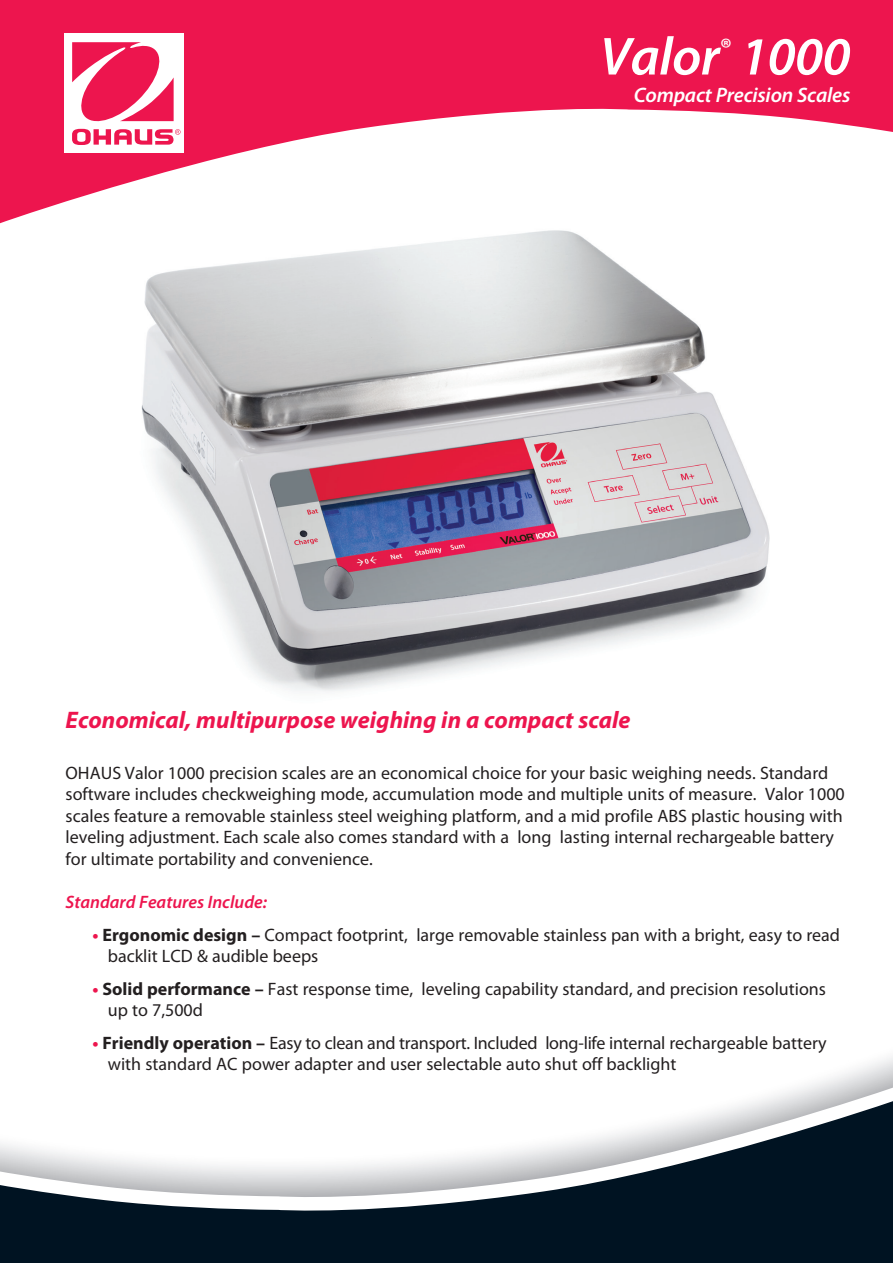
<style>
.page{position:relative;width:893px;height:1263px;background:#fff}
.page>*{position:absolute;margin:0;border:0;box-sizing:border-box;transform-origin:0 0}
.Cover_Product_Name{font:italic 600 54px "Myriad Pro";letter-spacing:-.01em;color:#fff}
.t1{font:italic 700 24px "Myriad Pro";color:#ed154e}
.Cover_Product_Sub_Ti{font:italic 600 21px "Myriad Pro";letter-spacing:-.01em;color:#fff}
.t2{font:18px/21.6px "Myriad Pro";color:#231f20}
.t3{font:italic 600 18px "Myriad Pro";color:#ed154e}
.s1{font-weight:700;color:#ed154e}
.s2{font-weight:700}
</style>
<div class="page">
<img style="left:141px;top:233px;width:629px;height:459px">
<svg style="left:0;top:0;width:893px;height:233px;fill:#ed154e"></svg>
<div style="left:64px;top:34px;width:119px;height:119px;background:#fff"></div>
<svg style="left:72px;top:42px;width:109px;height:103px"></svg>
<svg style="left:795px;top:1071px;width:98px;height:14px"></svg>
<svg style="left:0;top:1085px;width:893px;height:178px"></svg>
<p class="Cover_Product_Name" style="left:600px;top:22px;width:252px">Valor<sup>®</sup> 1000</p>
<p class="Cover_Product_Sub_Ti" style="left:634px;top:81px;width:218px">Compact Precision Scales</p>
<p class="t1" style="left:66px;top:704px;width:566px">Economical, multipurpose weighing in a compact scale</p>
<p class="t2" style="left:66px;top:761px;width:781px">OHAUS Valor 1000 precision scales are an economical choice for your basic weighing needs. Standard software includes checkweighing mode, accumulation mode and multiple units of measure. Valor 1000 scales feature a removable stainless steel weighing platform, and a mid profile ABS plastic housing with leveling adjustment. Each scale also comes standard with a long lasting internal rechargeable battery for ultimate portability and convenience.</p>
<p class="t3" style="left:66px;top:891px;width:203px">Standard Features Include:</p>
<p class="t2" style="left:108px;top:923px;width:734px;text-indent:-15px"><span class="s1">•</span> <span class="s2">Ergonomic design –</span> Compact footprint, large removable stainless pan with a bright, easy to read backlit LCD &amp; audible beeps</p>
<p class="t2" style="left:108px;top:977px;width:720px;text-indent:-15px"><span class="s1">•</span> <span class="s2">Solid performance –</span> Fast response time, leveling capability standard, and precision resolutions up to 7,500d</p>
<p class="t2" style="left:108px;top:1031px;width:720px;text-indent:-15px"><span class="s1">•</span> <span class="s2">Friendly operation –</span> Easy to clean and transport. Included long-life internal rechargeable battery with standard AC power adapter and user selectable auto shut off backlight</p>
</div>
